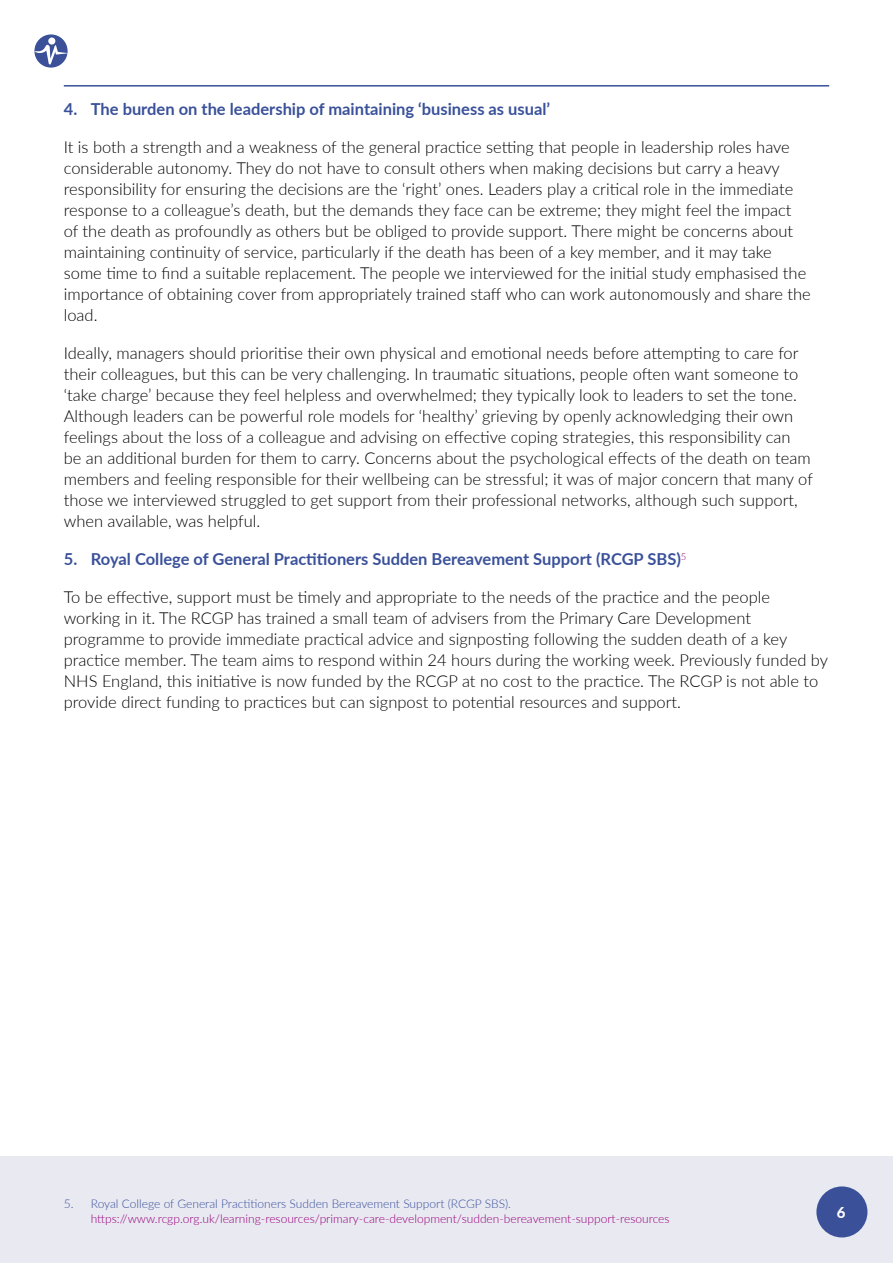
<style>
.page{position:relative;width:893px;height:1263px;background:#fff}
.page>*{position:absolute;margin:0;border:0;box-sizing:border-box;transform-origin:0 0}
.t1{font:300 16.5px/21px "Lato";color:#000}
.t2{font:700 16.5px "Lato";color:#3a519a}
.t3{font:800 15px "Lato";color:#fff}
.t4{font:300 12px/15px "Lato";color:#970078}
.s1{color:#3a519a}
</style>
<div class="page">
<svg style="left:34px;top:34px;width:34px;height:34px"></svg>
<svg style="left:34px;top:43px;width:34px;height:22px"></svg>
<div style="left:48px;top:38px;width:7px;height:7px;background:#fff;border-radius:50%"></div>
<div style="left:0;top:1157px;width:893px;height:106px;background:#e9e9f2"></div>
<div style="left:816px;top:1186px;width:51px;height:51px;background:#3a519a;border-radius:50%"></div>
<hr style="left:64px;top:85px;width:765px;height:2px;background:#3a519a">
<p class="t2" style="left:64px;top:97px;width:488px">4. The burden on the leadership of maintaining ‘business as usual’</p>
<p class="t1" style="left:64px;top:136px;width:748px">It is both a strength and a weakness of the general practice setting that people in leadership roles have considerable autonomy. They do not have to consult others when making decisions but carry a heavy responsibility for ensuring the decisions are the ‘right’ ones. Leaders play a critical role in the immediate response to a colleague’s death, but the demands they face can be extreme; they might feel the impact<br>of the death as profoundly as others but be obliged to provide support. There might be concerns about maintaining continuity of service, particularly if the death has been of a key member, and it may take some time to find a suitable replacement. The people we interviewed for the initial study emphasised the importance of obtaining cover from appropriately trained staff who can work autonomously and share the load.</p>
<p class="t1" style="left:64px;top:342px;width:751px">Ideally, managers should prioritise their own physical and emotional needs before attempting to care for their colleagues, but this can be very challenging. In traumatic situations, people often want someone to ‘take charge’ because they feel helpless and overwhelmed; they typically look to leaders to set the tone.<br>Although leaders can be powerful role models for ‘healthy’ grieving by openly acknowledging their own feelings about the loss of a colleague and advising on effective coping strategies, this responsibility can<br>be an additional burden for them to carry. Concerns about the psychological effects of the death on team members and feeling responsible for their wellbeing can be stressful; it was of major concern that many of those we interviewed struggled to get support from their professional networks, although such support, when available, was helpful.</p>
<p class="t2" style="left:64px;top:547px;width:624px">5. Royal College of General Practitioners Sudden Bereavement Support (RCGP SBS)<sup>5</sup></p>
<p class="t1" style="left:64px;top:586px;width:766px">To be effective, support must be timely and appropriate to the needs of the practice and the people working in it. The RCGP has trained a small team of advisers from the Primary Care Development programme to provide immediate practical advice and signposting following the sudden death of a key practice member. The team aims to respond within 24 hours during the working week. Previously funded by NHS England, this initiative is now funded by the RCGP at no cost to the practice. The RCGP is not able to provide direct funding to practices but can signpost to potential resources and support.</p>
<p class="t4" style="left:91px;top:1195px;width:580px;text-indent:-27px"><span class="s1">5. Royal College of General Practitioners Sudden Bereavement Support (RCGP SBS). </span>https://www.rcgp.org.uk/learning-resources/primary-care-development/sudden-bereavement-support-resources</p>
<p class="t3" style="left:837px;top:1201px;width:10px">6</p>
</div>
